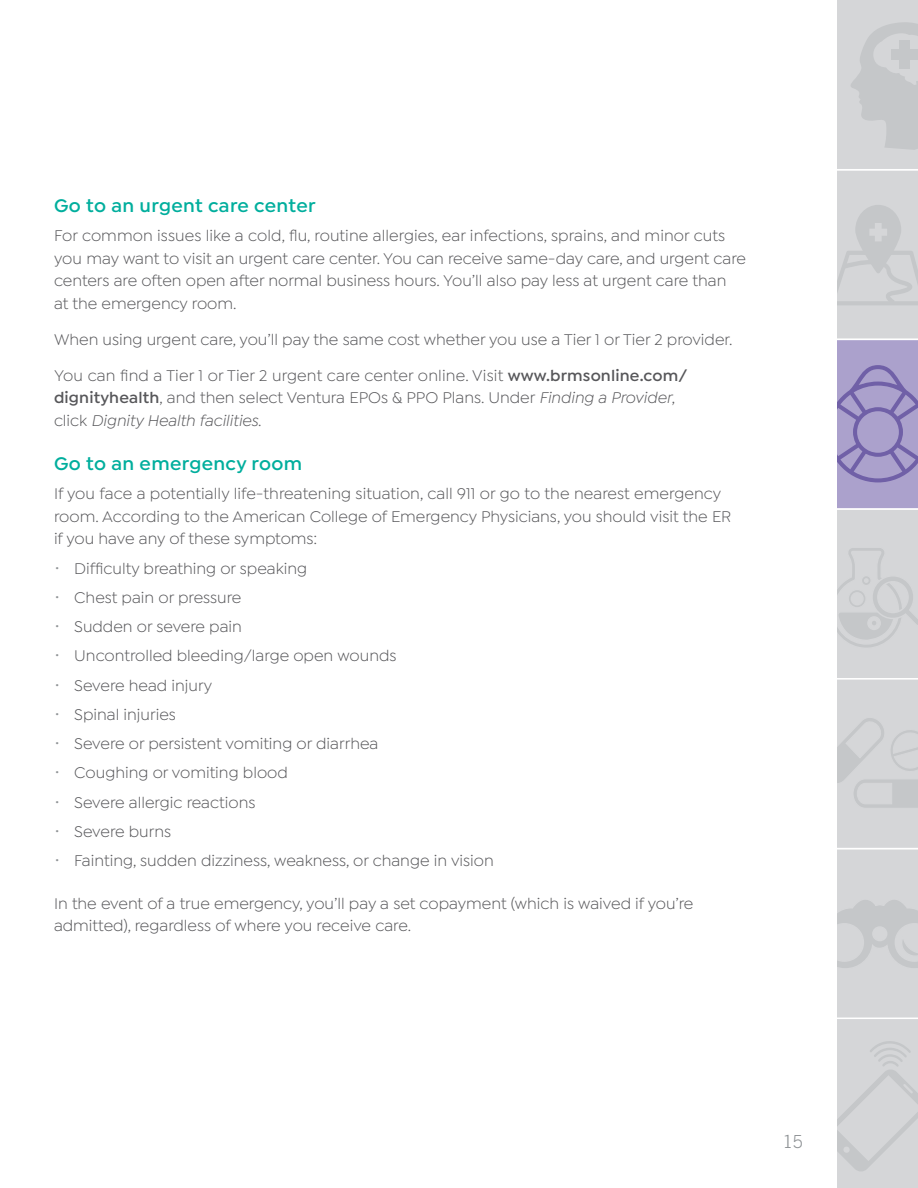
<style>
.page{position:relative;width:918px;height:1188px;background:#fff}
.page>*{position:absolute;margin:0;border:0;box-sizing:border-box;transform-origin:0 0}
.orange_sub{font:600 19.5px "Isidora Sans";letter-spacing:.02em;color:#00ae9d}
.t1{font:300 18px "Trade Gothic LT Std";color:#8f9396}
.t2{font:16.5px/22.5px "Isidora Sans";color:#57575a}
.s1{font-weight:600}
.s2{font-style:italic}
.s3{font-family:"Trade Gothic LT Std";font-weight:300;font-size:22.5px;color:#8f9396}
</style>
<div class="page">
<svg style="left:837px;top:0;width:81px;height:1188px;background:#cbcad3"></svg>
<div style="left:900px;top:41px;width:10px;height:28px;background:#c5c7c9"></div>
<div style="left:891px;top:50px;width:27px;height:10px;background:#c5c7c9"></div>
<p class="orange_sub" style="left:54px;top:194px;width:263px">Go to an urgent care center</p>
<p class="t2" style="left:54px;top:225px;width:693px">For common issues like a cold, flu, routine allergies, ear infections, sprains, and minor cuts you may want to visit an urgent care center. You can receive same-day care, and urgent care centers are often open after normal business hours. You’ll also pay less at urgent care than<br>at the emergency room.</p>
<p class="t2" style="left:54px;top:328px;width:680px">When using urgent care, you’ll pay the same cost whether you use a Tier 1 or Tier 2 provider.</p>
<p class="t2" style="left:54px;top:364px;width:635px">You can find a Tier 1 or Tier 2 urgent care center online. Visit <span class="s1">www.brmsonline.com/ dignityhealth</span>, and then select Ventura EPOs &amp; PPO Plans. Under <span class="s2">Finding a Provider</span>, click <span class="s2">Dignity Health facilities</span>.</p>
<p class="orange_sub" style="left:54px;top:452px;width:250px">Go to an emergency room</p>
<p class="t2" style="left:54px;top:483px;width:679px">If you face a potentially life-threatening situation, call 911 or go to the nearest emergency room. According to the American College of Emergency Physicians, you should visit the ER if you have any of these symptoms:</p>
<p class="t2" style="left:54px;top:557px;width:255px"><span class="s3">·</span> Difficulty breathing or speaking</p>
<p class="t2" style="left:54px;top:586px;width:189px"><span class="s3">·</span> Chest pain or pressure</p>
<p class="t2" style="left:54px;top:615px;width:190px"><span class="s3">·</span> Sudden or severe pain</p>
<p class="t2" style="left:54px;top:645px;width:344px"><span class="s3">·</span> Uncontrolled bleeding/large open wounds</p>
<p class="t2" style="left:54px;top:674px;width:160px"><span class="s3">·</span> Severe head injury</p>
<p class="t2" style="left:54px;top:703px;width:123px"><span class="s3">·</span> Spinal injuries</p>
<p class="t2" style="left:54px;top:732px;width:326px"><span class="s3">·</span> Severe or persistent vomiting or diarrhea</p>
<p class="t2" style="left:54px;top:762px;width:235px"><span class="s3">·</span> Coughing or vomiting blood</p>
<p class="t2" style="left:54px;top:791px;width:203px"><span class="s3">·</span> Severe allergic reactions</p>
<p class="t2" style="left:54px;top:820px;width:119px"><span class="s3">·</span> Severe burns</p>
<p class="t2" style="left:54px;top:849px;width:441px"><span class="s3">·</span> Fainting, sudden dizziness, weakness, or change in vision</p>
<p class="t2" style="left:54px;top:892px;width:641px">In the event of a true emergency, you’ll pay a set copayment (which is waived if you’re admitted), regardless of where you receive care.</p>
<p class="t1" style="left:783px;top:1131px;width:22px">15</p>
</div>
